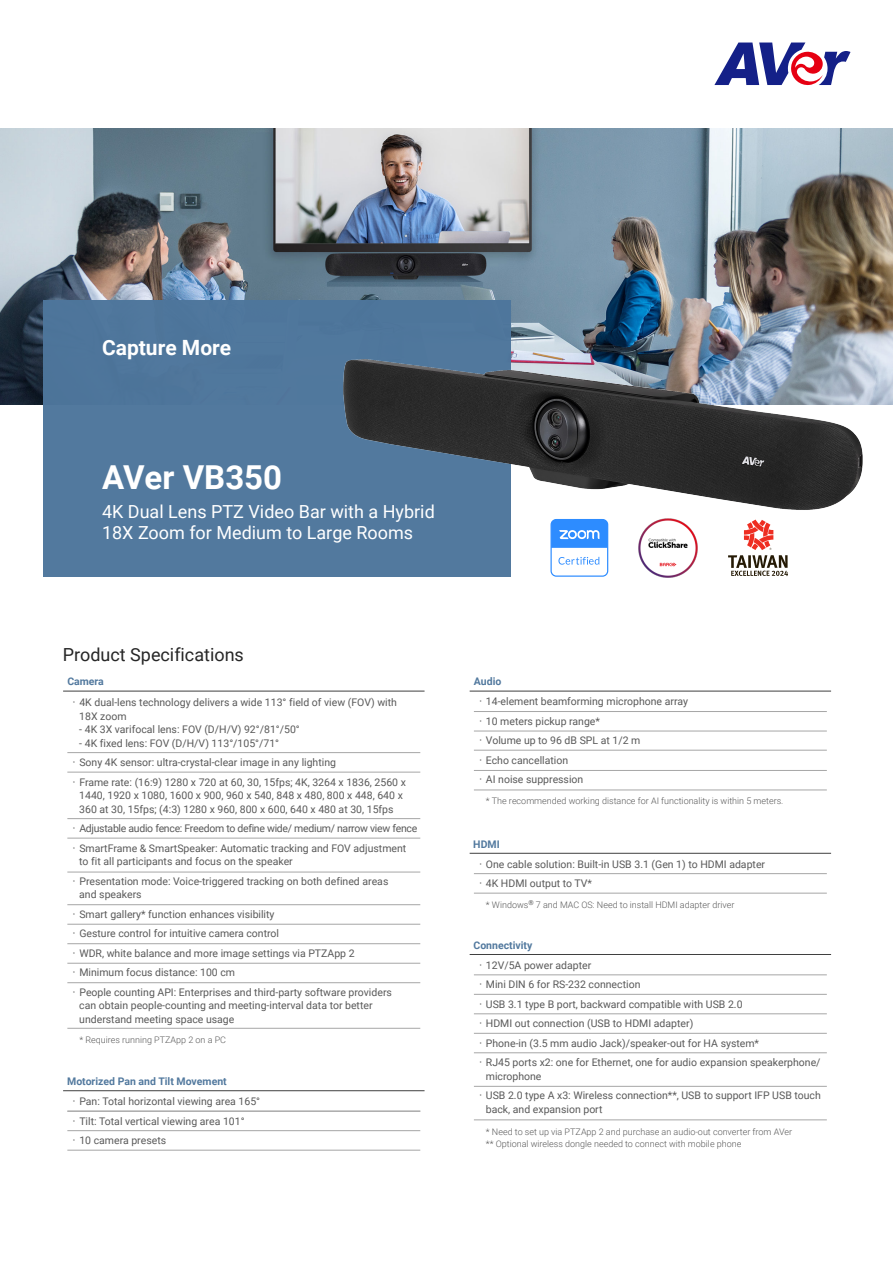
<style>
.page{position:relative;width:893px;height:1263px;background:#fff}
.page>*{position:absolute;margin:0;border:0;box-sizing:border-box;transform-origin:0 0}
.t1{font:700 33px "Roboto";color:#fff}
.t2{font:700 21px "Roboto";color:#fff}
.t3{font:18px/21.6px "Roboto";color:#fff}
.t4{font:18px "Roboto";color:#262626}
.t5{font:10.5px/19.5px "Roboto";color:#595959}
.t6{font:10.5px/19.5px "Roboto";letter-spacing:-.025em;color:#595959}
.t7{font:700 10.5px "Roboto";color:#4e769c}
.t8{font:300 9px/12px "Roboto";color:#595959}
.s1{font-family:"Adobe Ming Std";font-weight:300}
</style>
<div class="page">
<img style="left:0;top:128px;width:893px;height:277px">
<div style="left:43px;top:300px;width:467px;height:276px;background:#4e769c"></div>
<img style="left:343px;top:325px;width:550px;height:209px">
<svg style="left:714px;top:43px;width:136px;height:42px"></svg>
<hr style="left:63px;top:691px;width:362px;height:1px;background:#404040">
<hr style="left:67px;top:1028px;width:353px;height:1px;background:#a6a6a6">
<hr style="left:470px;top:691px;width:361px;height:1px;background:#404040">
<hr style="left:474px;top:711px;width:353px;height:1px;background:#a6a6a6">
<hr style="left:474px;top:731px;width:353px;height:1px;background:#a6a6a6">
<hr style="left:474px;top:750px;width:353px;height:1px;background:#a6a6a6">
<hr style="left:67px;top:752px;width:353px;height:1px;background:#a6a6a6">
<hr style="left:63px;top:1090px;width:362px;height:1px;background:#404040">
<hr style="left:67px;top:1130px;width:353px;height:1px;background:#a6a6a6">
<hr style="left:67px;top:772px;width:353px;height:1px;background:#a6a6a6">
<hr style="left:67px;top:818px;width:353px;height:1px;background:#a6a6a6">
<hr style="left:67px;top:838px;width:353px;height:1px;background:#a6a6a6">
<hr style="left:67px;top:872px;width:353px;height:1px;background:#a6a6a6">
<hr style="left:67px;top:904px;width:353px;height:1px;background:#a6a6a6">
<hr style="left:67px;top:924px;width:353px;height:1px;background:#a6a6a6">
<hr style="left:67px;top:943px;width:353px;height:1px;background:#a6a6a6">
<hr style="left:67px;top:963px;width:353px;height:1px;background:#a6a6a6">
<hr style="left:67px;top:982px;width:353px;height:1px;background:#a6a6a6">
<hr style="left:67px;top:1150px;width:353px;height:1px;background:#a6a6a6">
<hr style="left:67px;top:1111px;width:353px;height:1px;background:#a6a6a6">
<hr style="left:470px;top:853px;width:361px;height:1px;background:#404040">
<hr style="left:474px;top:893px;width:353px;height:1px;background:#a6a6a6">
<hr style="left:474px;top:873px;width:353px;height:1px;background:#a6a6a6">
<hr style="left:474px;top:770px;width:353px;height:1px;background:#a6a6a6">
<hr style="left:474px;top:790px;width:353px;height:1px;background:#a6a6a6">
<hr style="left:474px;top:994px;width:353px;height:1px;background:#a6a6a6">
<hr style="left:474px;top:1013px;width:353px;height:1px;background:#a6a6a6">
<hr style="left:474px;top:1033px;width:353px;height:1px;background:#a6a6a6">
<hr style="left:474px;top:1052px;width:353px;height:1px;background:#a6a6a6">
<hr style="left:474px;top:1086px;width:353px;height:1px;background:#a6a6a6">
<hr style="left:474px;top:1119px;width:353px;height:1px;background:#a6a6a6">
<hr style="left:470px;top:954px;width:361px;height:1px;background:#404040">
<hr style="left:474px;top:974px;width:353px;height:1px;background:#a6a6a6">
<div style="left:550px;top:519px;width:58px;height:58px;border:1px solid #2d8cff;border-radius:5px"></div>
<svg style="left:551px;top:520px;width:57px;height:28px"></svg>
<svg style="left:558px;top:557px;width:41px;height:8px"></svg>
<img style="left:638px;top:518px;width:60px;height:60px">
<svg style="left:728px;top:520px;width:60px;height:56px"></svg>
<h2 class="t2" style="left:102px;top:333px;width:131px">Capture More</h2>
<h1 class="t1" style="left:102px;top:454px;width:182px">AVer VB350</h1>
<h3 class="t3" style="left:102px;top:500px;width:334px">4K Dual Lens PTZ Video Bar with a Hybrid<br>18X Zoom for Medium to Large Rooms</h3>
<h3 class="t4" style="left:63px;top:642px;width:183px">Product Specifications</h3>
<p class="t7" style="left:67px;top:674px;width:38px">Camera</p>
<p class="t5" style="left:79px;top:695px;width:319px;line-height:13.5px;text-indent:-10px"><span class="s1">．</span>4K dual-lens technology delivers a wide 113° field of view (FOV) with<br>18X zoom</p>
<p class="t5" style="left:79px;top:719px;width:222px">- 4K 3X varifocal lens: FOV (D/H/V) 92°/81°/50°</p>
<p class="t5" style="left:69px;top:733px;width:339px;text-indent:10px">- 4K fixed lens: FOV (D/H/V) 113°/105°/71°<br><span class="s1">．</span>Sony 4K sensor: ultra-crystal-clear image in any lighting<br><span class="s1">．</span>Frame rate: (16:9) 1280 x 720 at 60, 30, 15fps; 4K, 3264 x 1836, 2560 x</p>
<p class="t5" style="left:79px;top:788px;width:325px;line-height:13.5px">1440, 1920 x 1080, 1600 x 900, 960 x 540, 848 x 480, 800 x 448, 640 x<br>360 at 30, 15fps; (4:3) 1280 x 960, 800 x 600, 640 x 480 at 30, 15fps</p>
<p class="t6" style="left:69px;top:818px;width:350px"><span class="s1">．</span>Adjustable audio fence: Freedom to define wide/ medium/ narrow view fence<span class="s1">．</span>SmartFrame &amp; SmartSpeaker: Automatic tracking and FOV adjustment</p>
<p class="t5" style="left:69px;top:851px;width:321px;text-indent:10px">to fit all participants and focus on the speaker<br><span class="s1">．</span>Presentation mode: Voice-triggered tracking on both defined areas</p>
<p class="t5" style="left:69px;top:884px;width:325px;text-indent:10px">and speakers<br><span class="s1">．</span>Smart gallery* function enhances visibility<br><span class="s1">．</span>Gesture control for intuitive camera control<br><span class="s1">．</span>WDR, white balance and more image settings via PTZApp 2<span class="s1">．</span>Minimum focus distance: 100 cm<br><span class="s1">．</span>People counting API: Enterprises and third-party software providers</p>
<p class="t5" style="left:79px;top:998px;width:295px;line-height:13.5px">can obtain people-counting and meeting-interval data tor better understand meeting space usage</p>
<p class="t8" style="left:79px;top:1033px;width:148px">* Requires running PTZApp 2 on a PC</p>
<p class="t7" style="left:67px;top:1074px;width:161px">Motorized Pan and Tilt Movement</p>
<p class="t5" style="left:69px;top:1091px;width:193px"><span class="s1">．</span>Pan: Total horizontal viewing area 165°<span class="s1">．</span>Tilt: Total vertical viewing area 101°<span class="s1">．</span>10 camera presets</p>
<p class="t7" style="left:474px;top:674px;width:29px">Audio</p>
<p class="t5" style="left:475px;top:692px;width:214px"><span class="s1">．</span>14-element beamforming microphone array<span class="s1">．</span>10 meters pickup range*<br><span class="s1">．</span>Volume up to 96 dB SPL at 1/2 m<br><span class="s1">．</span>Echo cancellation<br><span class="s1">．</span>AI noise suppression</p>
<p class="t8" style="left:486px;top:795px;width:299px">* The recommended working distance for AI functionality is within 5 meters.</p>
<p class="t7" style="left:473px;top:836px;width:28px">HDMI</p>
<p class="t5" style="left:475px;top:854px;width:291px"><span class="s1">．</span>One cable solution: Built-in USB 3.1 (Gen 1) to HDMI adapter<span class="s1">．</span>4K HDMI output to TV*</p>
<p class="t8" style="left:486px;top:898px;width:250px">* Windows<sup>®</sup> 7 and MAC OS: Need to install HDMI adapter driver</p>
<p class="t7" style="left:473px;top:938px;width:60px">Connectivity</p>
<p class="t5" style="left:475px;top:955px;width:347px"><span class="s1">．</span>12V/5A power adapter<br><span class="s1">．</span>Mini DIN 6 for RS-232 connection<br><span class="s1">．</span>USB 3.1 type B port, backward compatible with USB 2.0<br><span class="s1">．</span>HDMI out connection (USB to HDMI adapter)<br><span class="s1">．</span>Phone-in (3.5 mm audio Jack)/speaker-out for HA system*<br><span class="s1">．</span>RJ45 ports x2: one for Ethernet, one for audio expansion speakerphone/</p>
<p class="t5" style="left:475px;top:1066px;width:347px;text-indent:10px">microphone<br><span class="s1">．</span>USB 2.0 type A x3: Wireless connection**, USB to support IFP USB touch</p>
<p class="t5" style="left:486px;top:1099px;width:118px">back, and expansion port</p>
<p class="t8" style="left:486px;top:1125px;width:308px">* Need to set up via PTZApp 2 and purchase an audio-out converter from AVer ** Optional wireless dongle needed to connect with mobile phone</p>
</div>
